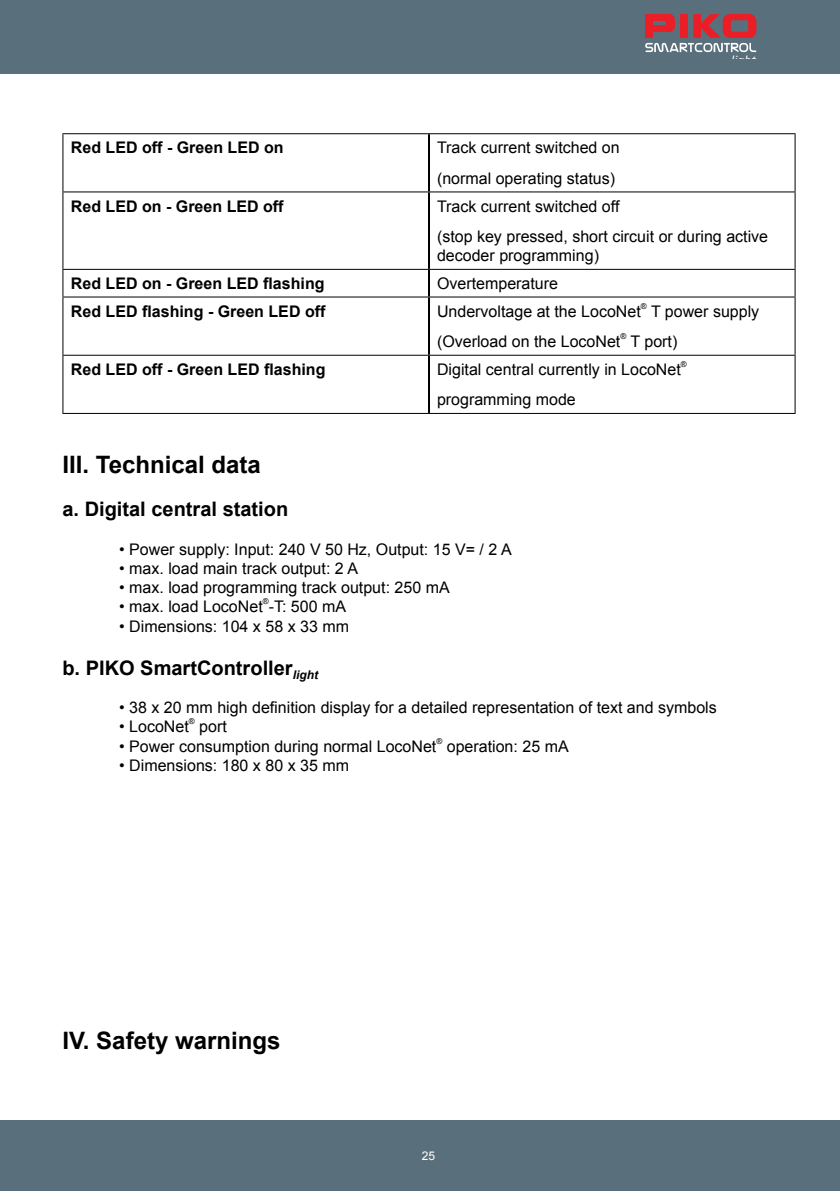
<style>
.page{position:relative;width:840px;height:1191px;background:#fff}
.page>*{position:absolute;margin:0;border:0;box-sizing:border-box;transform-origin:0 0}
.t1{font:700 24px "Arial";color:#000}
.t2{font:700 20px "Arial";color:#000}
.t3{font:16px/30.6px "Arial";color:#000}
.t4{font:700 16px "Arial";color:#000}
.t5{font:12px "Arial";color:#fff}
.t6{font:italic 11.4px "Frutiger LT Std";color:#fff}
.t7{font:8px "Arial";color:#000}
</style>
<div class="page">
<div style="left:0;top:1120px;width:839px;height:71px;background:#596f7b"></div>
<div style="left:0;top:0;width:839px;height:74px;background:#596f7b"></div>
<svg style="left:645px;top:14px;width:110px;height:38px"></svg>
<hr style="left:428px;top:134px;width:2px;height:57px;background:#000">
<hr style="left:428px;top:192px;width:2px;height:77px;background:#000">
<hr style="left:428px;top:270px;width:2px;height:26px;background:#000">
<hr style="left:428px;top:297px;width:2px;height:58px;background:#000">
<hr style="left:428px;top:356px;width:2px;height:57px;background:#000">
<hr style="left:62px;top:133px;width:367px;height:1px;background:#000">
<hr style="left:62px;top:134px;width:1px;height:57px;background:#000">
<hr style="left:429px;top:133px;width:366px;height:1px;background:#000">
<hr style="left:794px;top:134px;width:1px;height:57px;background:#000">
<hr style="left:62px;top:191px;width:367px;height:1px;background:#000">
<hr style="left:62px;top:192px;width:1px;height:77px;background:#000">
<hr style="left:429px;top:191px;width:366px;height:1px;background:#000">
<hr style="left:794px;top:192px;width:1px;height:77px;background:#000">
<hr style="left:62px;top:269px;width:367px;height:1px;background:#000">
<svg style="left:62px;top:270px;width:1px;height:26px"></svg>
<hr style="left:429px;top:269px;width:366px;height:1px;background:#000">
<svg style="left:794px;top:270px;width:1px;height:26px"></svg>
<hr style="left:62px;top:296px;width:367px;height:1px;background:#000">
<hr style="left:62px;top:297px;width:1px;height:58px;background:#000">
<hr style="left:429px;top:296px;width:366px;height:1px;background:#000">
<hr style="left:794px;top:297px;width:1px;height:58px;background:#000">
<hr style="left:62px;top:355px;width:367px;height:1px;background:#000">
<hr style="left:62px;top:356px;width:1px;height:57px;background:#000">
<hr style="left:429px;top:355px;width:366px;height:1px;background:#000">
<hr style="left:794px;top:356px;width:1px;height:57px;background:#000">
<hr style="left:62px;top:413px;width:367px;height:1px;background:#000">
<hr style="left:429px;top:413px;width:366px;height:1px;background:#000">
<p class="t6" style="left:730px;top:53px;width:26px">light</p>
<p class="t4" style="left:71px;top:137px;width:214px">Red LED off - Green LED on</p>
<p class="t3" style="left:437px;top:133px;width:184px">Track current switched on (normal operating status)</p>
<p class="t4" style="left:71px;top:195px;width:214px">Red LED on - Green LED off</p>
<p class="t3" style="left:437px;top:191px;width:332px">Track current switched off<br>(stop key pressed, short circuit or during active</p>
<p class="t3" style="left:437px;top:241px;width:163px">decoder programming)</p>
<p class="t4" style="left:71px;top:273px;width:255px">Red LED on - Green LED flashing</p>
<p class="t3" style="left:437px;top:268px;width:122px">Overtemperature</p>
<p class="t4" style="left:71px;top:300px;width:256px">Red LED flashing - Green LED off</p>
<p class="t3" style="left:437px;top:296px;width:205px">Undervoltage at the LocoNet</p>
<p class="t7" style="left:640px;top:301px;width:7px">®</p>
<p class="t3" style="left:650px;top:296px;width:110px">T power supply</p>
<p class="t3" style="left:437px;top:326px;width:185px">(Overload on the LocoNet</p>
<p class="t7" style="left:620px;top:331px;width:7px">®</p>
<p class="t3" style="left:630px;top:326px;width:48px">T port)</p>
<p class="t4" style="left:71px;top:359px;width:256px">Red LED off - Green LED flashing</p>
<p class="t3" style="left:437px;top:354px;width:245px">Digital central currently in LocoNet</p>
<p class="t7" style="left:680px;top:359px;width:7px">®</p>
<p class="t3" style="left:437px;top:385px;width:140px">programming mode</p>
<h1 class="t1" style="left:62px;top:449px;width:200px">III. Technical data</h1>
<p class="t2" style="left:62px;top:496px;width:227px">a. Digital central station</p>
<p class="t3" style="left:119px;top:534px;width:394px">• Power supply: Input: 240 V 50 Hz, Output: 15 V= / 2 A</p>
<p class="t3" style="left:119px;top:553px;width:240px">• max. load main track output: 2 A</p>
<p class="t3" style="left:119px;top:572px;width:332px">• max. load programming track output: 250 mA</p>
<p class="t3" style="left:119px;top:591px;width:228px">• max. load LocoNet -T: 500 mA</p>
<p class="t7" style="left:263px;top:596px;width:7px">®</p>
<p class="t3" style="left:119px;top:611px;width:231px">• Dimensions: 104 x 58 x 33 mm</p>
<p class="t2" style="left:62px;top:654px;width:257px">b. PIKO SmartController<sub>light</sub></p>
<p class="t3" style="left:119px;top:692px;width:599px">• 38 x 20 mm high definition display for a detailed representation of text and symbols</p>
<p class="t3" style="left:119px;top:711px;width:71px">• LocoNet</p>
<p class="t7" style="left:189px;top:716px;width:7px">®</p>
<p class="t3" style="left:199px;top:711px;width:29px">port</p>
<p class="t3" style="left:119px;top:731px;width:318px">• Power consumption during normal LocoNet</p>
<p class="t7" style="left:436px;top:735px;width:7px">®</p>
<p class="t3" style="left:446px;top:731px;width:123px">operation: 25 mA</p>
<p class="t3" style="left:119px;top:750px;width:231px">• Dimensions: 180 x 80 x 35 mm</p>
<h1 class="t1" style="left:62px;top:1025px;width:219px">IV. Safety warnings</h1>
<p class="t5" style="left:421px;top:1147px;width:15px">25</p>
</div>
